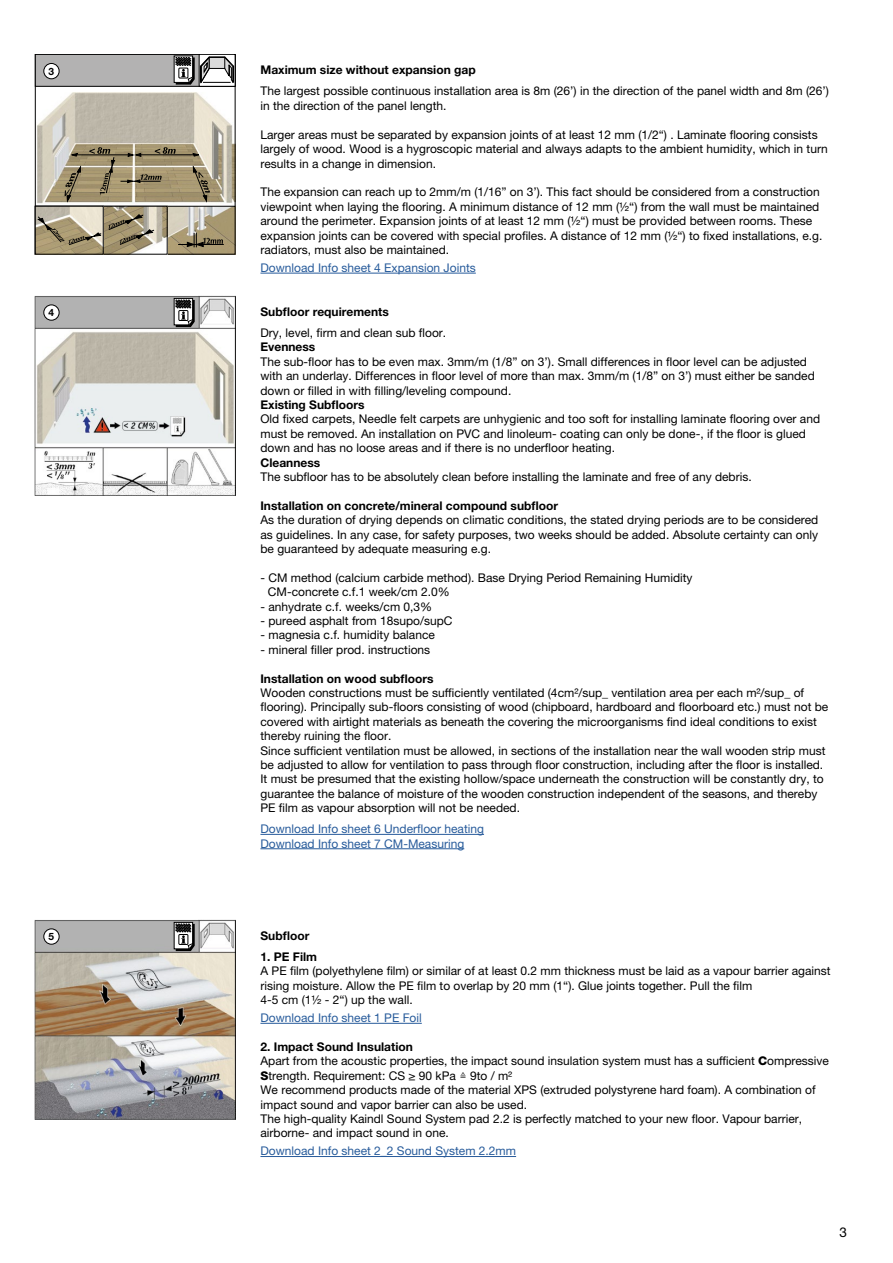
<style>
.page{position:relative;width:893px;height:1263px;background:#fff}
.page>*{position:absolute;margin:0;border:0;box-sizing:border-box;transform-origin:0 0}
.t1{font:13.5px "Helvetica Neue LT Pro";color:#000}
.t2{font:12px/14.4px "Helvetica Neue LT Pro";color:#000}
.t3{font:12px/14.4px "Helvetica Neue LT Pro";color:#275b9b}
.t4{font:700 12px "Helvetica Neue LT Pro";color:#000}
.t5{font:700 10.05px "Helvetica Neue LT Pro";color:#000}
.s1{font-weight:700}
.s2{font-family:"Helvetica Neue"}
.s3{font-weight:800}
</style>
<div class="page">
<hr style="left:260px;top:273px;width:216px;height:1px;background:#275b9b">
<hr style="left:260px;top:834px;width:224px;height:1px;background:#275b9b">
<hr style="left:260px;top:848px;width:204px;height:1px;background:#275b9b">
<hr style="left:260px;top:1023px;width:162px;height:1px;background:#275b9b">
<hr style="left:260px;top:1156px;width:256px;height:1px;background:#275b9b">
<img style="left:37px;top:92px;width:196px;height:114px">
<hr style="left:139px;top:155px;width:56px;height:1px;background:#000">
<svg style="left:192px;top:153px;width:7px;height:4px"></svg>
<svg style="left:193px;top:167px;width:17px;height:34px"></svg>
<svg style="left:65px;top:147px;width:111px;height:54px;background:#9a8c6d"></svg>
<div style="left:35px;top:54px;width:200px;height:33px;background:#b3b2b2;border:1px solid #000"></div>
<div style="left:199px;top:54px;width:36px;height:33px;border:1px solid #000"></div>
<img style="left:168px;top:208px;width:65px;height:45px">
<hr style="left:178px;top:244px;width:46px;height:1px;background:#000">
<svg style="left:187px;top:233px;width:36px;height:14px"></svg>
<div style="left:35px;top:206px;width:200px;height:49px;border:1px solid #000"></div>
<img style="left:104px;top:208px;width:62px;height:45px">
<svg style="left:108px;top:214px;width:46px;height:31px"></svg>
<div style="left:35px;top:206px;width:133px;height:49px;border:1px solid #000"></div>
<img style="left:37px;top:208px;width:65px;height:45px">
<svg style="left:38px;top:216px;width:63px;height:29px;background:#aea389"></svg>
<div style="left:35px;top:206px;width:69px;height:49px;border:1px solid #000"></div>
<div style="left:44px;top:63px;width:15px;height:16px;background:#fff;border-radius:50%"></div>
<div style="left:43px;top:63px;width:17px;height:16px;border:1px solid #000;border-radius:50%"></div>
<img style="left:35px;top:295px;width:200px;height:201px">
<div style="left:44px;top:305px;width:15px;height:15px;background:#fff;border-radius:50%"></div>
<div style="left:43px;top:304px;width:17px;height:17px;border:1px solid #000;border-radius:50%"></div>
<img style="left:35px;top:919px;width:200px;height:201px">
<div style="left:44px;top:929px;width:15px;height:15px;background:#fff;border-radius:50%"></div>
<div style="left:43px;top:928px;width:17px;height:16px;border:1px solid #000;border-radius:50%"></div>
<svg style="left:173px;top:55px;width:61px;height:30px;background:#989898"></svg>
<div style="left:179px;top:68px;width:9px;height:10px;border:1px solid #000"></div>
<svg style="left:173px;top:922px;width:22px;height:29px"></svg>
<div style="left:179px;top:934px;width:9px;height:10px;border:1px solid #000"></div>
<svg style="left:173px;top:298px;width:22px;height:29px"></svg>
<div style="left:179px;top:310px;width:9px;height:11px;border:1px solid #000"></div>
<p class="t5" style="left:49px;top:65px;width:7px">3</p>
<p class="t5" style="left:49px;top:306px;width:7px">4</p>
<p class="t5" style="left:49px;top:930px;width:7px">5</p>
<p class="t4" style="left:260px;top:63px;width:217px">Maximum size without expansion gap</p>
<p class="t2" style="left:260px;top:84px;width:570px">The largest possible continuous installation area is 8m (26’) in the direction of the panel width and 8m (26’) in the direction of the panel length.</p>
<p class="t2" style="left:260px;top:127px;width:569px">Larger areas must be separated by expansion joints of at least 12 mm (1/2“) . Laminate flooring consists largely of wood. Wood is a hygroscopic material and always adapts to the ambient humidity, which in turn results in a change in dimension.</p>
<p class="t2" style="left:260px;top:185px;width:563px">The expansion can reach up to 2mm/m (1/16” on 3’). This fact should be considered from a construction viewpoint when laying the flooring. A minimum distance of 12 mm (1/2“) from the wall must be maintained around the perimeter. Expansion joints of at least 12 mm (1/2“) must be provided between rooms. These expansion joints can be covered with special profiles. A distance of 12 mm (1/2“) to fixed installations, e.g. radiators, must also be maintained.</p>
<p class="t3" style="left:260px;top:260px;width:217px">Download Info sheet 4 Expansion Joints</p>
<p class="t4" style="left:260px;top:304px;width:130px">Subfloor requirements</p>
<p class="t2" style="left:260px;top:325px;width:187px">Dry, level, firm and clean sub floor.</p>
<p class="t4" style="left:260px;top:340px;width:56px">Evenness</p>
<p class="t2" style="left:260px;top:354px;width:556px">The sub-floor has to be even max. 3mm/m (1/8” on 3’). Small differences in floor level can be adjusted with an underlay. Differences in floor level of more than max. 3mm/m (1/8” on 3’) must either be sanded down or filled in with filling/leveling compound.</p>
<p class="t4" style="left:260px;top:397px;width:106px">Existing Subfloors</p>
<p class="t2" style="left:260px;top:412px;width:561px">Old fixed carpets, Needle felt carpets are unhygienic and too soft for installing laminate flooring over and must be removed. An installation on PVC and linoleum- coating can only be done-, if the floor is glued down and has no loose areas and if there is no underfloor heating.</p>
<p class="t4" style="left:260px;top:455px;width:61px">Cleanness</p>
<p class="t2" style="left:260px;top:469px;width:493px">The subfloor has to be absolutely clean before installing the laminate and free of any debris.</p>
<p class="t4" style="left:260px;top:498px;width:299px">Installation on concrete/mineral compound subfloor</p>
<p class="t2" style="left:260px;top:512px;width:559px;text-align:justify">As the duration of drying depends on climatic conditions, the stated drying periods are to be considered as guidelines. In any case, for safety purposes, two weeks should be added. Absolute certainty can only be guaranteed by adequate measuring e.g.</p>
<p class="t2" style="left:268px;top:570px;width:426px;text-indent:-8px">- CM method (calcium carbide method). Base Drying Period Remaining Humidity<br>CM-concrete c.f.1 week/cm 2.0%</p>
<p class="t2" style="left:260px;top:599px;width:173px">- anhydrate c.f. weeks/cm 0,3%</p>
<p class="t2" style="left:260px;top:613px;width:194px">- pureed asphalt from 18supo/supC</p>
<p class="t2" style="left:260px;top:628px;width:176px">- magnesia c.f. humidity balance</p>
<p class="t2" style="left:260px;top:642px;width:171px">- mineral filler prod. instructions</p>
<p class="t2" style="left:260px;top:671px;width:569px"><span class="s1">Installation on wood subfloors<br></span>Wooden constructions must be sufficiently ventilated (4cm<span class="s2">²</span>/sup_ ventilation area per each m<span class="s2">²</span>/sup_ of flooring). Principally sub-floors consisting of wood (chipboard, hardboard and floorboard etc.) must not be covered with airtight materials as beneath the covering the microorganisms find ideal conditions to exist thereby ruining the floor.<br>Since sufficient ventilation must be allowed, in sections of the installation near the wall wooden strip must be adjusted to allow for ventilation to pass through floor construction, including after the floor is installed.<br>It must be presumed that the existing hollow/space underneath the construction will be constantly dry, to guarantee the balance of moisture of the wooden construction independent of the seasons, and thereby PE film as vapour absorption will not be needed.</p>
<p class="t3" style="left:260px;top:821px;width:225px">Download Info sheet 6 Underfloor heating<br>Download Info sheet 7 CM-Measuring</p>
<p class="t4" style="left:260px;top:928px;width:50px">Subfloor</p>
<p class="t4" style="left:260px;top:949px;width:58px">1. PE Film</p>
<p class="t2" style="left:260px;top:964px;width:572px">A PE film (polyethylene film) or similar of at least 0.2 mm thickness must be laid as a vapour barrier against rising moisture. Allow the PE film to overlap by 20 mm (1“). Glue joints together. Pull the film<br>4-5 cm (11/2 - 2“) up the wall.</p>
<p class="t3" style="left:260px;top:1010px;width:163px">Download Info sheet 1 PE Foil</p>
<p class="t2" style="left:260px;top:1039px;width:570px"><span class="s1">2. Impact Sound Insulation<br></span>Apart from the acoustic properties, the impact sound insulation system must has a sufficient <span class="s3">C</span>ompressive <span class="s3">S</span>trength. Requirement: CS ≥ 90 kPa ≙ 9to / m²<br>We recommend products made of the material XPS (extruded polystyrene hard foam). A combination of impact sound and vapor barrier can also be used.<br>The high-quality Kaindl Sound System pad 2.2 is perfectly matched to your new floor. Vapour barrier, airborne- and impact sound in one.</p>
<p class="t3" style="left:260px;top:1144px;width:257px">Download Info sheet 2_2 Sound System 2.2mm</p>
<p class="t1" style="left:839px;top:1224px;width:9px">3</p>
</div>
